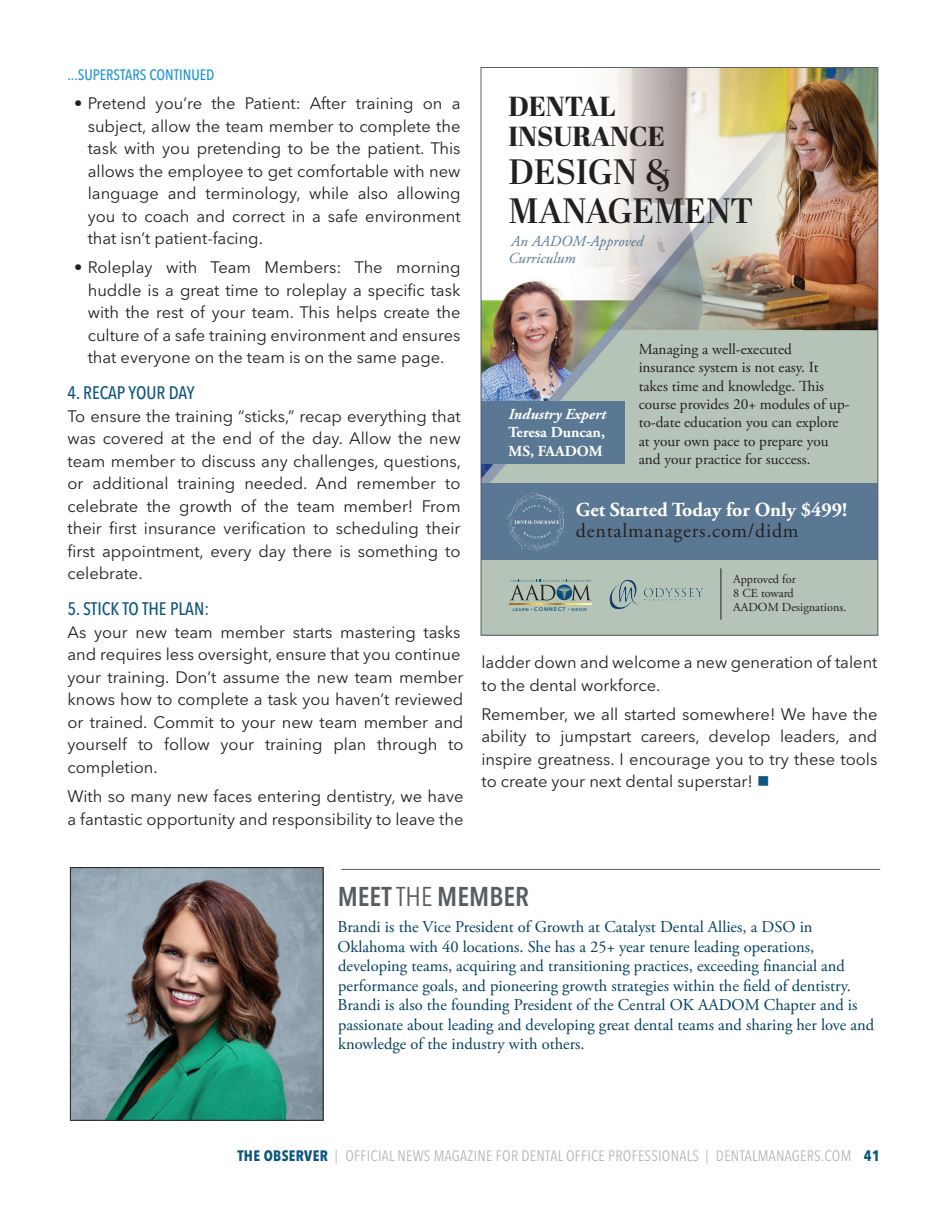
<style>
.page{position:relative;width:945px;height:1215px;background:#fff}
.page>*{position:absolute;margin:0;border:0;box-sizing:border-box;transform-origin:0 0}
.t1{font:600 35.25px/38.2px "Abril Display";color:#231f20}
.t2{font:800 27.6px/30.6px "Abril Display";color:#231f20}
.Garamond_Body_Text{font:600 condensed 27px "Avenir Next LT Pro";color:#585d63}
.t3{font:700 19.95px/21.5px "Adobe Garamond Pro";color:#fff}
.Paragraph_Heading{font:500 condensed 18px "Avenir Next LT Pro";color:#0c5580}
.Body_Text{font:16.5px/22.5px "Avenir Next LT Pro";color:#231f20;text-align:justify}
.Author_Copy{font:16.5px/19.5px "Adobe Garamond Pro";color:#024060}
.t4{font:15.3px/18.3px "Adobe Garamond Pro";color:#231f20}
.t5{font:700 15.3px/18.3px "Adobe Garamond Pro";color:#fff;text-align:justify}
.t6{font:italic 15.3px/16.8px "Adobe Garamond Pro";color:#5a7893}
.t7{font:condensed 15px "Avenir Next LT Pro";letter-spacing:.02em;color:#b2b8b5}
.Continued2{font:500 condensed 15px "Avenir Next LT Pro";color:#1d95d3}
.t8{font:12.3px/13.8px "Adobe Garamond Pro";color:#231f20}
.t9{font:600 5.25px "Avenir Next LT Pro";letter-spacing:.165em;color:#0c5580}
.t10{font:600 4.05px "Avenir Next LT Pro";letter-spacing:.165em;color:#0c5580}
.s1{font-style:italic}
.s2{font-weight:400;color:#231f20}
.s3{color:#0c5580}
.s4{font-weight:400}
.s5{font-weight:700;color:#0c5580}
.s6{font-stretch:normal;font-size:13.5px}
</style>
<div class="page">
<img style="left:72px;top:869px;width:249px;height:249px">
<div style="left:70px;top:867px;width:253px;height:253px;border:1px solid #231f20"></div>
<hr style="left:341px;top:869px;width:539px;height:1px;background:#585d63">
<img style="left:483px;top:69px;width:393px;height:564px">
<div style="left:481px;top:484px;width:397px;height:76px;background:#5a7893"></div>
<div style="left:481px;top:401px;width:144px;height:63px;background:#5a7893"></div>
<img style="left:603px;top:576px;width:104px;height:39px">
<svg style="left:510px;top:603px;width:81px;height:1px"></svg>
<svg style="left:510px;top:580px;width:81px;height:21px"></svg>
<img style="left:507px;top:492px;width:60px;height:60px">
<hr style="left:721px;top:568px;width:1px;height:52px;background:#231f20">
<p class="Continued2" style="left:68px;top:66px;width:148px">...SUPERSTARS CONTINUED</p>
<p class="Body_Text" style="left:88px;top:92px;width:374px;text-indent:-14px">• Pretend you’re the Patient: After training on a subject, allow the team member to complete the task with you pretending to be the patient. This allows the employee to get comfortable with new language and terminology, while also allowing you to coach and correct in a safe environment that isn’t patient-facing.</p>
<p class="Body_Text" style="left:88px;top:256px;width:374px;text-indent:-14px">• Roleplay with Team Members: The morning huddle is a great time to roleplay a specific task with the rest of your team. This helps create the culture of a safe training environment and ensures that everyone on the team is on the same page.</p>
<p class="Paragraph_Heading" style="left:68px;top:382px;width:129px">4. RECAP YOUR DAY</p>
<p class="Body_Text" style="left:68px;top:405px;width:395px">To ensure the training “sticks,” recap everything that was covered at the end of the day. Allow the new team member to discuss any challenges, questions, or additional training needed. And remember to celebrate the growth of the team member! From their first insurance verification to scheduling their first appointment, every day there is something to celebrate.</p>
<p class="Paragraph_Heading" style="left:68px;top:598px;width:143px">5. STICK TO THE PLAN:</p>
<p class="Body_Text" style="left:68px;top:621px;width:398px;text-align:left">As your new team member starts mastering tasks and requires less oversight, ensure that you continue your training. Don’t assume the new team member knows how to complete a task you haven’t reviewed or trained. Commit to your new team member and yourself to follow your training plan through to completion.</p>
<p class="Body_Text" style="left:68px;top:785px;width:398px">With so many new faces entering dentistry, we have a fantastic opportunity and responsibility to leave the</p>
<p class="t2" style="left:509px;top:92px;width:158px">DENTAL<br>INSURANCE</p>
<p class="t1" style="left:509px;top:155px;width:246px">DESIGN &amp;<br>MANAGEMENT</p>
<p class="t6" style="left:509px;top:233px;width:136px">An AADOM-Approved<br>Curriculum</p>
<p class="t5" style="left:509px;top:405px;width:99px"><span class="s1">Industry Expert </span>Teresa Duncan, MS, FAADOM</p>
<p class="t4" style="left:639px;top:341px;width:213px">Managing a well-executed insurance system is not easy. It takes time and knowledge. This course provides 20+ modules of up&shy;to-date education you can explore at your own pace to prepare you and your practice for success.</p>
<p class="t3" style="left:576px;top:499px;width:273px">Get Started Today for Only $499! <span class="s2">dentalmanagers.com/didm</span></p>
<p class="t8" style="left:733px;top:573px;width:64px">Approved for<br>8 CE toward</p>
<p class="t10" style="left:513px;top:607px;width:21px">LEARN ●</p>
<p class="t9" style="left:534px;top:606px;width:33px">CONNECT</p>
<p class="t10" style="left:568px;top:607px;width:20px">● GROW</p>
<p class="t8" style="left:733px;top:601px;width:115px">AADOM Designations.</p>
<p class="Body_Text" style="left:482px;top:651px;width:398px">ladder down and welcome a new generation of talent to the dental workforce.</p>
<p class="Body_Text" style="left:482px;top:703px;width:397px">Remember, we all started somewhere! We have the ability to jumpstart careers, develop leaders, and inspire greatness. I encourage you to try these tools to create your next dental superstar! <span class="s3">■</span></p>
<p class="Garamond_Body_Text" style="left:338px;top:880px;width:193px">MEET <span class="s4">THE</span> MEMBER</p>
<p class="Author_Copy" style="left:338px;top:918px;width:538px">Brandi is the Vice President of Growth at Catalyst Dental Allies, a DSO in Oklahoma with 40 locations. She has a 25+ year tenure leading operations, developing teams, acquiring and transitioning practices, exceeding financial and performance goals, and pioneering growth strategies within the field of dentistry.<br>Brandi is also the founding President of the Central OK AADOM Chapter and is passionate about leading and developing great dental teams and sharing her love and knowledge of the industry with others.</p>
<p class="t7" style="left:237px;top:1147px;width:644px"><span class="s5">THE OBSERVER</span> <span class="s6">|</span> OFFICIAL NEWS MAGAZINE FOR DENTAL OFFICE PROFESSIONALS <span class="s6">|</span> DENTALMANAGERS.COM <span class="s5">41</span></p>
</div>
